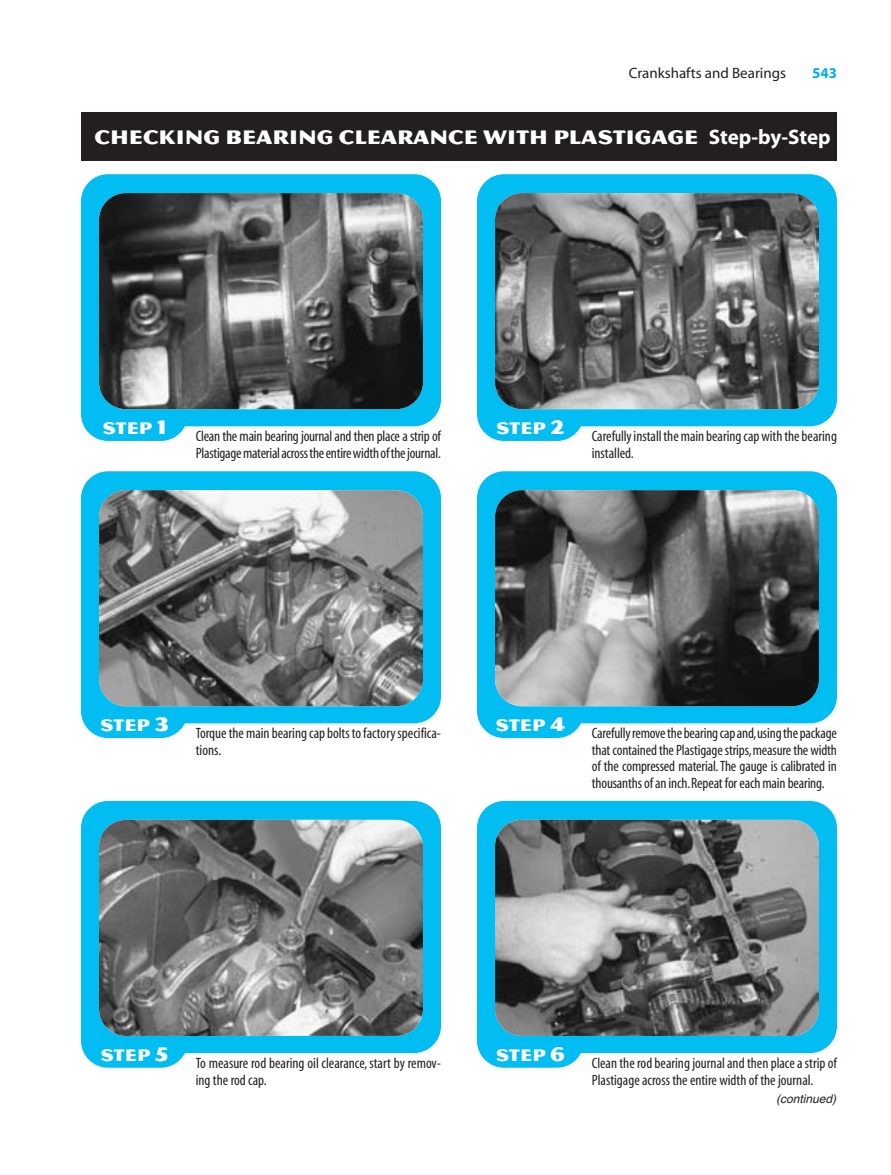
<style>
.page{position:relative;width:891px;height:1175px;background:#fff}
.page>*{position:absolute;margin:0;border:0;box-sizing:border-box;transform-origin:0 0}
.t1{font:21px "Magnesium MVB";color:#fff}
.t2{font:18px "Magnesium MVB";color:#fff}
.t3{font:condensed 15px/16.5px "Myriad";color:#231f20}
.t4{font:15px "Myriad";color:#231f20}
.t5{font:700 15px "Myriad";color:#00aeef}
.t6{font:italic 12px "Helvetica";color:#231f20}
.s1{font-family:"Myriad";font-weight:700}
.s2{font-size:21px}
</style>
<div class="page">
<div style="left:81px;top:174px;width:360px;height:252px;background:#01bdf2;border-radius:27px"></div>
<div style="left:81px;top:347px;width:107px;height:94px;background:#01bdf2;border-radius:27px"></div>
<img style="left:99px;top:193px;width:324px;height:216px;border-radius:27px">
<div style="left:477px;top:174px;width:360px;height:252px;background:#01bdf2;border-radius:27px"></div>
<div style="left:477px;top:347px;width:107px;height:94px;background:#01bdf2;border-radius:27px"></div>
<img style="left:495px;top:193px;width:324px;height:216px;border-radius:27px">
<div style="left:81px;top:471px;width:360px;height:252px;background:#01bdf2;border-radius:27px"></div>
<div style="left:81px;top:643px;width:107px;height:95px;background:#01bdf2;border-radius:27px"></div>
<img style="left:99px;top:490px;width:324px;height:216px;border-radius:27px">
<div style="left:477px;top:471px;width:360px;height:252px;background:#01bdf2;border-radius:27px"></div>
<div style="left:477px;top:643px;width:107px;height:95px;background:#01bdf2;border-radius:27px"></div>
<img style="left:495px;top:490px;width:324px;height:216px;border-radius:27px">
<div style="left:81px;top:801px;width:360px;height:252px;background:#01bdf2;border-radius:27px"></div>
<div style="left:81px;top:973px;width:107px;height:94px;background:#01bdf2;border-radius:27px"></div>
<img style="left:99px;top:819px;width:324px;height:216px;border-radius:27px">
<div style="left:477px;top:801px;width:360px;height:252px;background:#01bdf2;border-radius:27px"></div>
<div style="left:477px;top:973px;width:107px;height:94px;background:#01bdf2;border-radius:27px"></div>
<img style="left:495px;top:819px;width:324px;height:216px;border-radius:27px">
<div style="left:81px;top:112px;width:756px;height:48px;background:#231f20"></div>
<p class="t4" style="left:629px;top:67px;width:159px">Crankshafts and Bearings</p>
<p class="t5" style="left:812px;top:67px;width:26px">543</p>
<h1 class="t1" style="left:94px;top:124px;width:738px">CHECKING BEARING CLEARANCE WITH PLASTIGAGE <span class="s1">Step-by-Step</span></h1>
<p class="t2" style="left:102px;top:417px;width:66px">STEP <span class="s2">1</span></p>
<p class="t3" style="left:196px;top:429px;width:247px">Clean the main bearing journal and then place a strip of<br>Plastigage material across the entire width of the journal.</p>
<p class="t2" style="left:496px;top:417px;width:70px">STEP <span class="s2">2</span></p>
<p class="t3" style="left:592px;top:429px;width:247px">Carefully install the main bearing cap with the bearing installed.</p>
<p class="t2" style="left:100px;top:714px;width:70px">STEP <span class="s2">3</span></p>
<p class="t3" style="left:196px;top:726px;width:247px">Torque the main bearing cap bolts to factory specifica&shy;tions.</p>
<p class="t2" style="left:496px;top:714px;width:71px">STEP <span class="s2">4</span></p>
<p class="t3" style="left:592px;top:726px;width:247px;text-align:justify">Carefully remove the bearing cap and,using the package that contained the Plastigage strips,measure the width of the compressed material. The gauge is calibrated in thousanths of an inch.Repeat for each main bearing.</p>
<p class="t2" style="left:101px;top:1044px;width:69px">STEP <span class="s2">5</span></p>
<p class="t3" style="left:196px;top:1056px;width:247px">To measure rod bearing oil clearance, start by remov&shy;ing the rod cap.</p>
<p class="t2" style="left:496px;top:1044px;width:71px">STEP <span class="s2">6</span></p>
<p class="t3" style="left:592px;top:1056px;width:247px">Clean the rod bearing journal and then place a strip of<br>Plastigage across the entire width of the journal.</p>
<p class="t6" style="left:776px;top:1093px;width:64px">(continued)</p>
</div>
